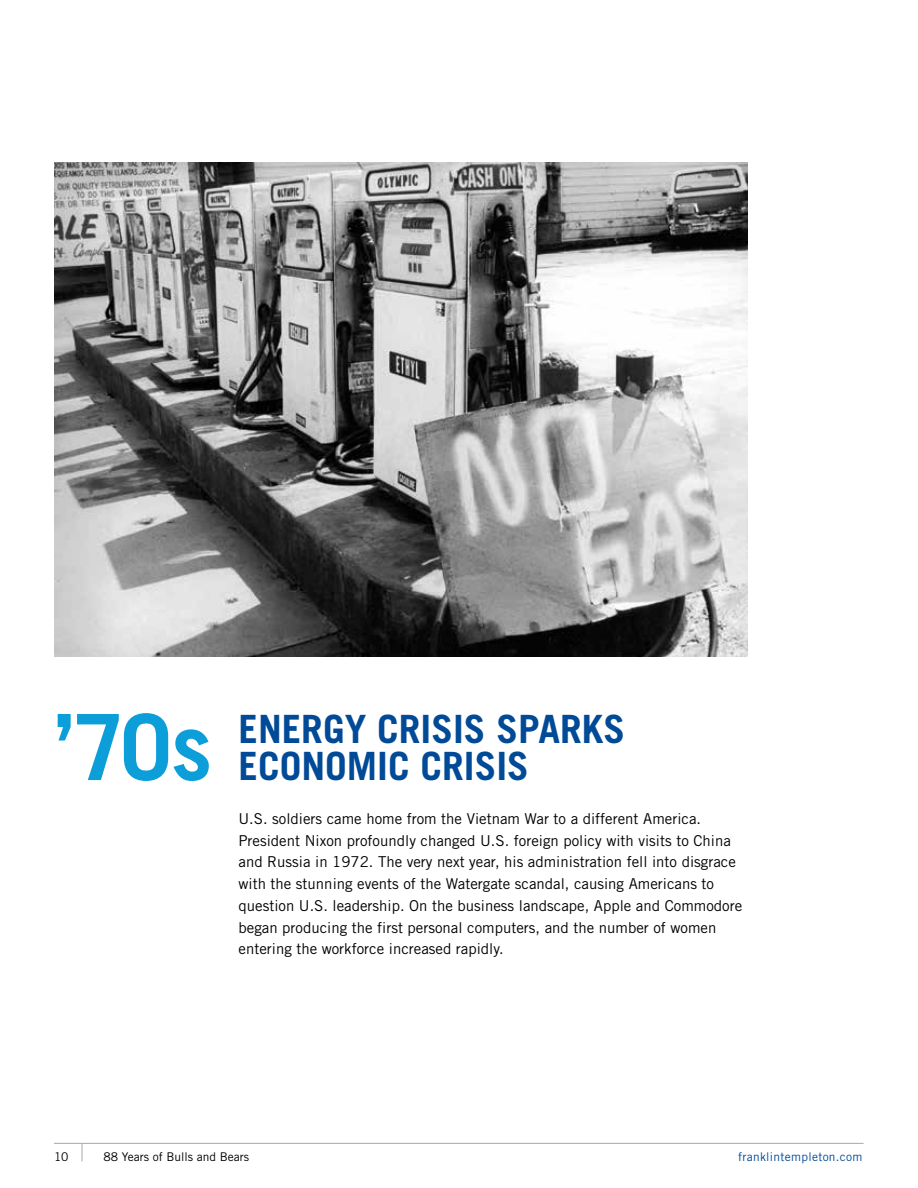
<style>
.page{position:relative;width:918px;height:1188px;background:#fff}
.page>*{position:absolute;margin:0;border:0;box-sizing:border-box;transform-origin:0 0}
.t1{font:700 91.5px "Trade Gothic LT Std";color:#0c9ed9}
.t2{font:700 39px/37.5px "Trade Gothic LT Std";color:#004a97}
.t3{font:15px/21.8px "Trade Gothic LT Std";color:#000}
.t4{font:12px "Trade Gothic LT Std";color:#000}
.t5{font:12px "Trade Gothic LT Std";letter-spacing:.025em;color:#004a97}
</style>
<div class="page">
<hr style="left:54px;top:1143px;width:810px;height:1px;background:#a7a9ac">
<svg style="left:82px;top:1144px;width:1px;height:17px"></svg>
<img style="left:54px;top:162px;width:694px;height:495px">
<h1 class="t1" style="left:54px;top:691px;width:160px">’70s</h1>
<h2 class="t2" style="left:238px;top:709px;width:388px">ENERGY CRISIS SPARKS<br>ECONOMIC CRISIS</h2>
<p class="t3" style="left:238px;top:807px;width:505px">U.S. soldiers came home from the Vietnam War to a different America.<br>President Nixon profoundly changed U.S. foreign policy with visits to China and Russia in 1972. The very next year, his administration fell into disgrace with the stunning events of the Watergate scandal, causing Americans to question U.S. leadership. On the business landscape, Apple and Commodore began producing the first personal computers, and the number of women entering the workforce increased rapidly.</p>
<p class="t4" style="left:54px;top:1149px;width:16px">10</p>
<p class="t4" style="left:104px;top:1149px;width:147px">88 Years of Bulls and Bears</p>
<p class="t5" style="left:738px;top:1149px;width:126px">franklintempleton.com</p>
</div>
